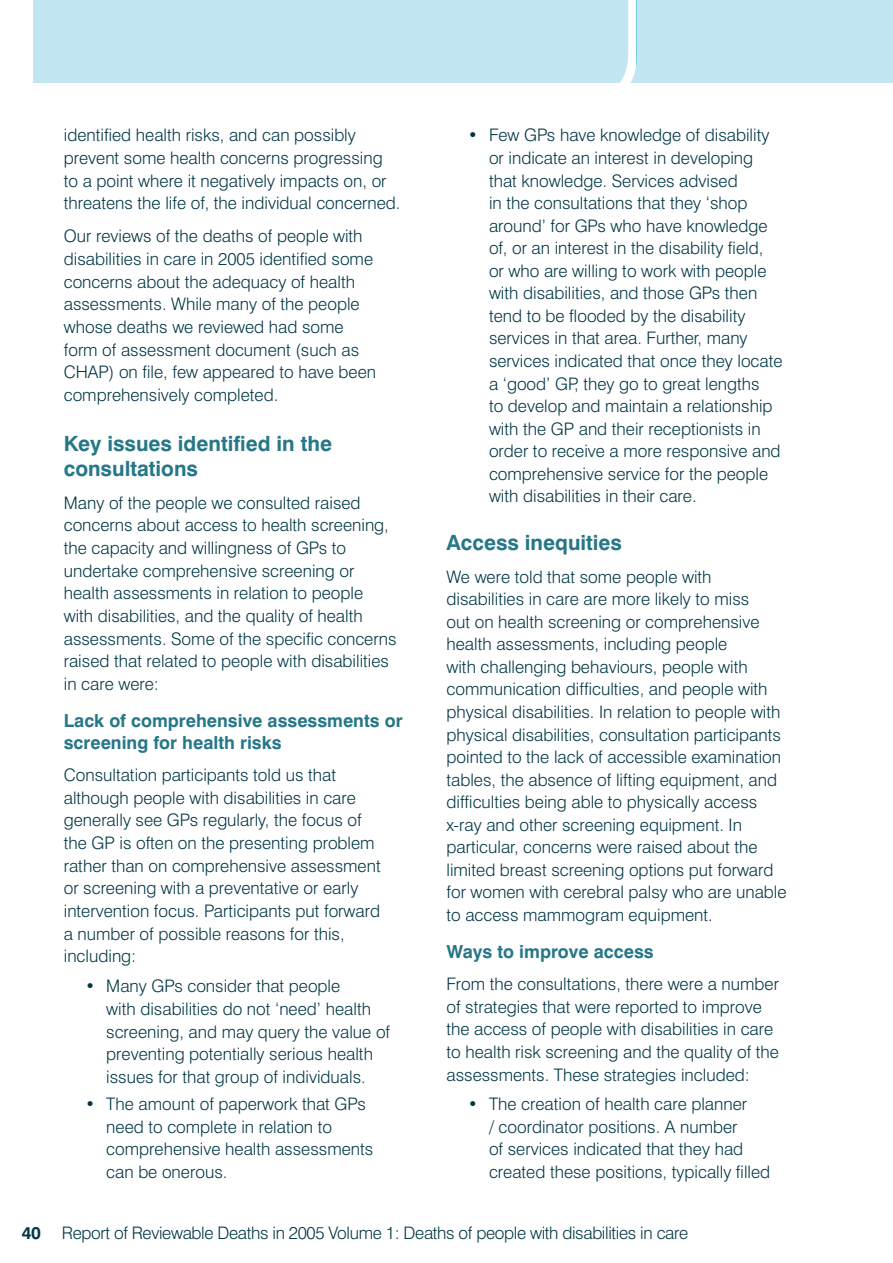
<style>
.page{position:relative;width:893px;height:1263px;background:#fff}
.page>*{position:absolute;margin:0;border:0;box-sizing:border-box;transform-origin:0 0}
.t1{font:700 21px/24.2px "Swiss 721 BT";color:#267787}
.t2{font:700 18px/21.8px "Swiss 721 BT";color:#267787}
.t3{font:300 17.25px/22.5px "Swiss 721 BT";color:#003644}
.t4{font:300 17.25px "Swiss 721 BT";letter-spacing:-.02em;color:#003644}
.s1{font-weight:700}
</style>
<div class="page">
<div style="left:631px;top:0;width:262px;height:83px;background:#c1e6f1"></div>
<div style="left:33px;top:0;width:598px;height:83px;background:#c1e6f1"></div>
<p class="t3" style="left:64px;top:124px;width:338px">identified health risks, and can possibly prevent some health concerns progressing to a point where it negatively impacts on, or threatens the life of, the individual concerned.</p>
<p class="t3" style="left:64px;top:225px;width:314px">Our reviews of the deaths of people with disabilities in care in 2005 identified some concerns about the adequacy of health assessments. While many of the people whose deaths we reviewed had some form of assessment document (such as CHAP) on file, few appeared to have been comprehensively completed.</p>
<p class="t1" style="left:64px;top:432px;width:270px">Key issues identified in the consultations</p>
<p class="t3" style="left:64px;top:491px;width:334px">Many of the people we consulted raised concerns about access to health screening, the capacity and willingness of GPs to undertake comprehensive screening or health assessments in relation to people with disabilities, and the quality of health assessments. Some of the specific concerns raised that related to people with disabilities in care were:</p>
<p class="t2" style="left:64px;top:710px;width:340px">Lack of comprehensive assessments or screening for health risks</p>
<p class="t3" style="left:64px;top:763px;width:318px">Consultation participants told us that although people with disabilities in care generally see GPs regularly, the focus of the GP is often on the presenting problem rather than on comprehensive assessment or screening with a preventative or early intervention focus. Participants put forward a number of possible reasons for this, including:</p>
<p class="t3" style="left:106px;top:975px;width:285px;text-indent:-21px">• Many GPs consider that people<br>with disabilities do not ‘need’ health screening, and may query the value of preventing potentially serious health issues for that group of individuals.</p>
<p class="t3" style="left:106px;top:1092px;width:268px;text-indent:-21px">• The amount of paperwork that GPs need to complete in relation to comprehensive health assessments can be onerous.</p>
<p class="t3" style="left:489px;top:124px;width:295px;text-indent:-21px">• Few GPs have knowledge of disability or indicate an interest in developing that knowledge. Services advised<br>in the consultations that they ‘shop around’ for GPs who have knowledge of, or an interest in the disability field,<br>or who are willing to work with people with disabilities, and those GPs then tend to be flooded by the disability services in that area. Further, many services indicated that once they locate a ‘good’ GP, they go to great lengths<br>to develop and maintain a relationship with the GP and their receptionists in order to receive a more responsive and comprehensive service for the people with disabilities in their care.</p>
<p class="t1" style="left:446px;top:530px;width:177px">Access inequities</p>
<p class="t3" style="left:446px;top:565px;width:342px">We were told that some people with disabilities in care are more likely to miss<br>out on health screening or comprehensive health assessments, including people<br>with challenging behaviours, people with communication difficulties, and people with physical disabilities. In relation to people with physical disabilities, consultation participants pointed to the lack of accessible examination tables, the absence of lifting equipment, and difficulties being able to physically access x-ray and other screening equipment. In particular, concerns were raised about the limited breast screening options put forward for women with cerebral palsy who are unable to access mammogram equipment.</p>
<p class="t2" style="left:446px;top:941px;width:209px">Ways to improve access</p>
<p class="t3" style="left:446px;top:973px;width:334px">From the consultations, there were a number of strategies that were reported to improve the access of people with disabilities in care to health risk screening and the quality of the assessments. These strategies included:</p>
<p class="t3" style="left:489px;top:1093px;width:283px;text-indent:-21px">• The creation of health care planner<br>/ coordinator positions. A number<br>of services indicated that they had created these positions, typically filled</p>
<p class="t4" style="left:22px;top:1222px;width:668px"><span class="s1">40</span> Report of Reviewable Deaths in 2005 Volume 1: Deaths of people with disabilities in care</p>
</div>
